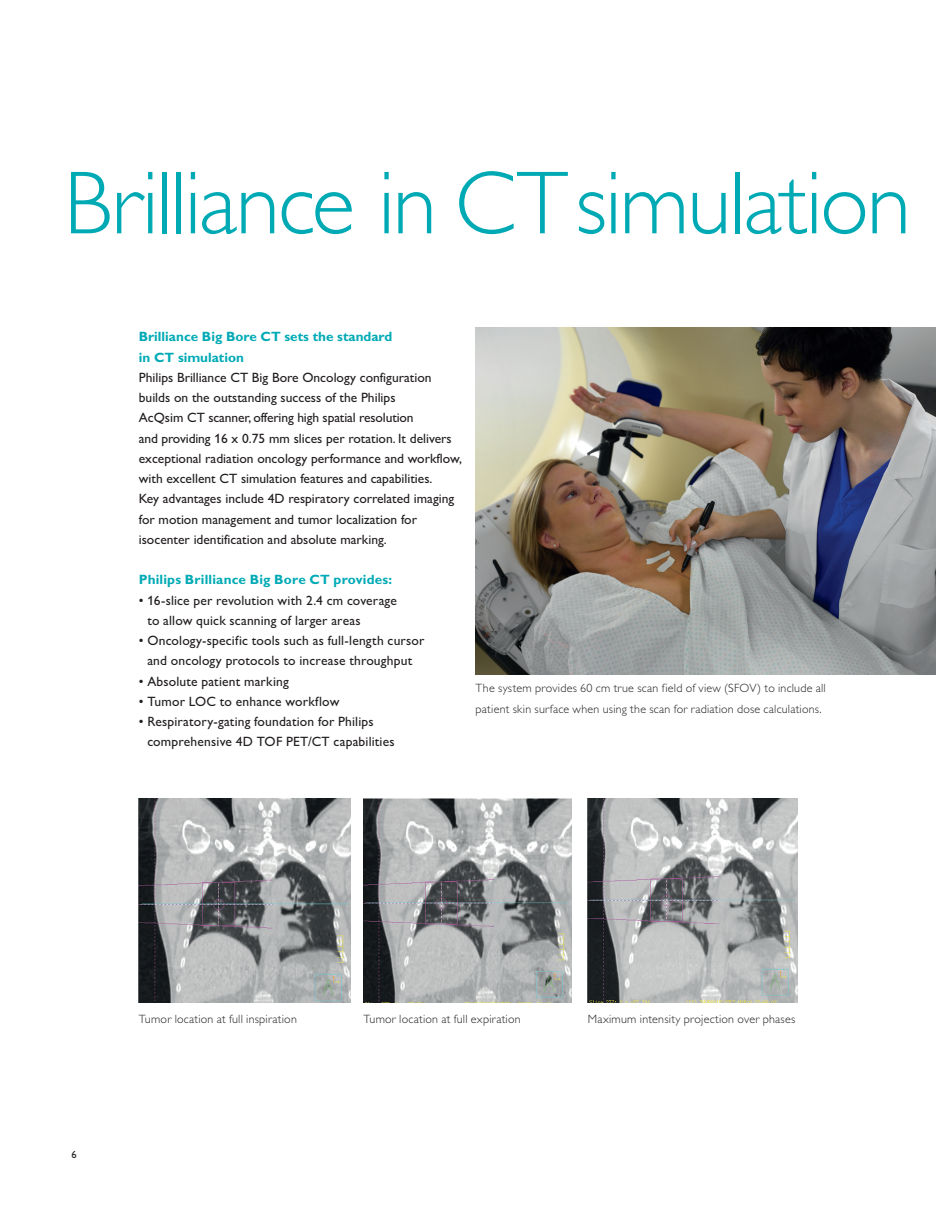
<style>
.page{position:relative;width:936px;height:1229px;background:#fff}
.page>*{position:absolute;margin:0;border:0;box-sizing:border-box;transform-origin:0 0}
.t1{font:90px "Gill Sans Alt One WGL Light";letter-spacing:-.025em;color:#00aab5}
.t2{font:13.5px/20.2px "Gill Sans Alt One WGL";color:#231f20}
.t3{font:700 13.5px/20.2px "Gill Sans Alt One WGL";color:#00aab5}
.t4{font:12px/20.2px "Gill Sans Alt One WGL Light";letter-spacing:.02em;color:#231f20}
.t5{font:10.5px "Gill Sans Alt One WGL";color:#231f20}
</style>
<div class="page">
<img style="left:475px;top:327px;width:460px;height:347px">
<img style="left:139px;top:799px;width:211px;height:204px">
<img style="left:363px;top:799px;width:208px;height:204px">
<img style="left:587px;top:799px;width:210px;height:204px">
<h1 class="t1" style="left:64px;top:144px;width:848px">Brilliance in CT simulation</h1>
<p class="t3" style="left:139px;top:326px;width:255px">Brilliance Big Bore CT sets the standard in CT simulation</p>
<p class="t2" style="left:139px;top:367px;width:325px">Philips Brilliance CT Big Bore Oncology configuration builds on the outstanding success of the Philips<br>AcQsim CT scanner, offering high spatial resolution<br>and providing 16 x 0.75 mm slices per rotation. It delivers exceptional radiation oncology performance and workflow, with excellent CT simulation features and capabilities.<br>Key advantages include 4D respiratory correlated imaging for motion management and tumor localization for isocenter identification and absolute marking.</p>
<p class="t3" style="left:139px;top:569px;width:255px">Philips Brilliance Big Bore CT provides:</p>
<p class="t2" style="left:147px;top:590px;width:251px;text-indent:-9px">• 16-slice per revolution with 2.4 cm coverage to allow quick scanning of larger areas</p>
<p class="t2" style="left:139px;top:630px;width:287px;text-align:center">• Oncology-specific tools such as full-length cursor and oncology protocols to increase throughput</p>
<p class="t2" style="left:139px;top:671px;width:151px">• Absolute patient marking</p>
<p class="t2" style="left:139px;top:691px;width:202px">• Tumor LOC to enhance workflow</p>
<p class="t2" style="left:147px;top:711px;width:249px;text-indent:-9px">• Respiratory-gating foundation for Philips comprehensive 4D TOF PET/CT capabilities</p>
<p class="t4" style="left:475px;top:678px;width:352px">The system provides 60 cm true scan field of view (SFOV) to include all patient skin surface when using the scan for radiation dose calculations.</p>
<p class="t5" style="left:71px;top:1147px;width:7px">6</p>
<p class="t4" style="left:139px;top:1009px;width:159px">Tumor location at full inspiration</p>
<p class="t4" style="left:363px;top:1009px;width:159px">Tumor location at full expiration</p>
<p class="t4" style="left:587px;top:1009px;width:209px">Maximum intensity projection over phases</p>
</div>
